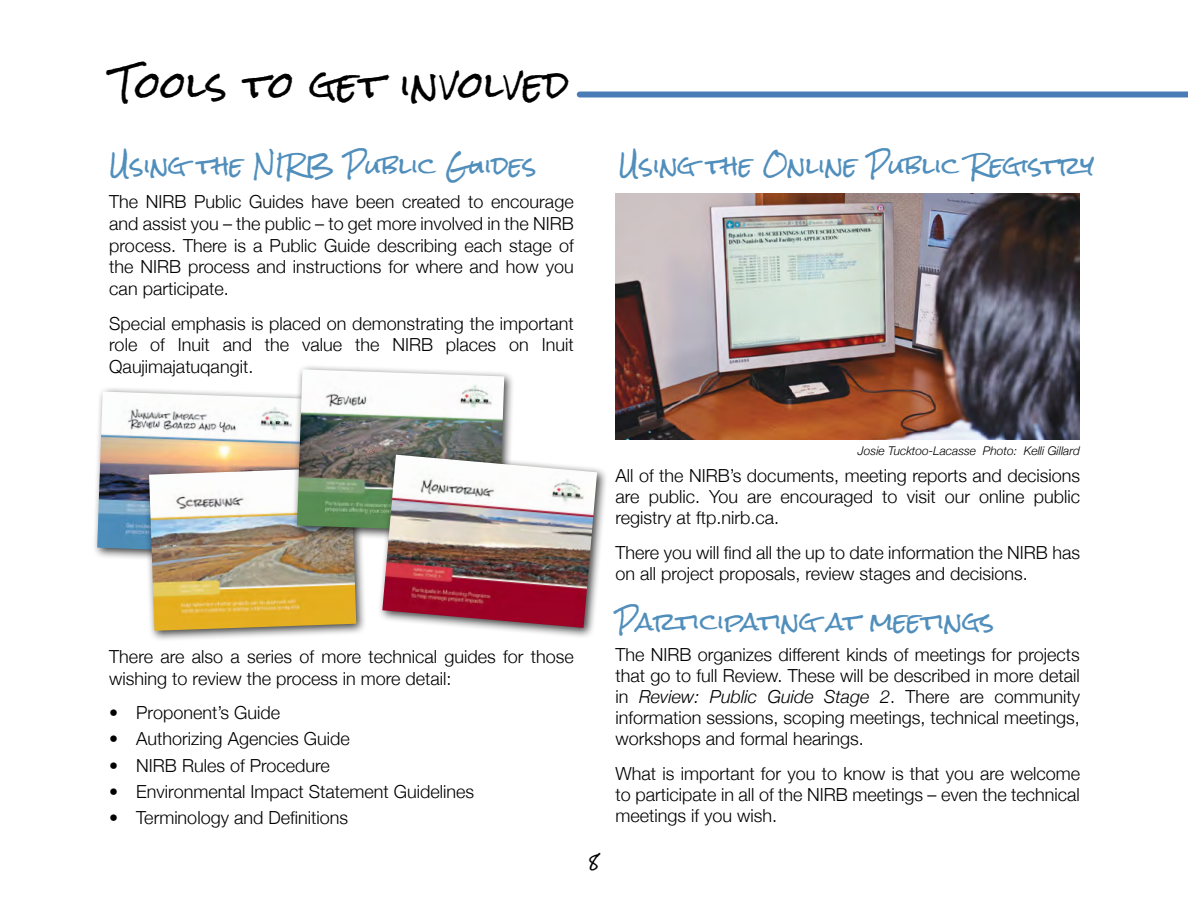
<style>
.page{position:relative;width:1188px;height:918px;background:#fff}
.page>*{position:absolute;margin:0;border:0;box-sizing:border-box;transform-origin:0 0}
.t1{font:36px "Rock Salt";letter-spacing:.02em;color:#000}
.t2{font:24px "Rock Salt";color:#508ebc}
.t3{font:300 18px/21.6px "Helvetica Neue";color:#000;text-align:justify}
.t4{font:15px "Rock Salt";color:#000}
.t5{font:italic 300 12px "Helvetica Neue";color:#000}
.s1{font-style:italic}
</style>
<div class="page">
<img style="left:616px;top:193px;width:464px;height:246px">
<div style="left:92px;top:386px;width:224px;height:180px;background:#000;opacity:.75"></div>
<img style="left:97px;top:392px;width:195px;height:163px">
<div style="left:144px;top:463px;width:223px;height:179px;background:#000;opacity:.75"></div>
<img style="left:149px;top:468px;width:207px;height:163px">
<div style="left:292px;top:364px;width:223px;height:180px;background:#000;opacity:.75"></div>
<img style="left:297px;top:369px;width:207px;height:163px">
<div style="left:377px;top:450px;width:231px;height:189px;background:#000;opacity:.75"></div>
<img style="left:382px;top:455px;width:215px;height:173px">
<div style="left:580px;top:91px;width:608px;height:6px;background:#497cb6"></div>
<h1 class="t1" style="left:112px;top:66px;width:459px">Tools to get involved</h1>
<h2 class="t2" style="left:109px;top:153px;width:429px">Using the NIRB Public Guides</h2>
<h2 class="t2" style="left:619px;top:153px;width:477px">Using the Online Public Registry</h2>
<p class="t3" style="left:109px;top:190px;width:466px">The NIRB Public Guides have been created to encourage and assist you – the public – to get more involved in the NIRB process. There is a Public Guide describing each stage of the NIRB process and instructions for where and how you can participate.</p>
<p class="t3" style="left:109px;top:312px;width:466px">Special emphasis is placed on demonstrating the important role of Inuit and the value the NIRB places on Inuit Qaujimajatuqangit.</p>
<p class="t3" style="left:109px;top:645px;width:466px">There are also a series of more technical guides for those wishing to review the process in more detail:</p>
<p class="t3" style="left:109px;top:701px;width:172px">• Proponent’s Guide</p>
<p class="t3" style="left:109px;top:727px;width:242px">• Authorizing Agencies Guide</p>
<p class="t3" style="left:109px;top:753px;width:222px">• NIRB Rules of Procedure</p>
<p class="t3" style="left:109px;top:779px;width:366px">• Environmental Impact Statement Guidelines</p>
<p class="t3" style="left:109px;top:806px;width:240px">• Terminology and Definitions</p>
<p class="t4" style="left:589px;top:854px;width:12px">8</p>
<p class="t5" style="left:858px;top:441px;width:224px">Josie Tucktoo-Lacasse Photo: Kelli Gillard</p>
<p class="t3" style="left:616px;top:464px;width:466px;line-height:21px">All of the NIRB’s documents, meeting reports and decisions are public. You are encouraged to visit our online public registry at ftp.nirb.ca.</p>
<p class="t3" style="left:616px;top:541px;width:466px;line-height:21px">There you will find all the up to date information the NIRB has on all project proposals, review stages and decisions.</p>
<h2 class="t2" style="left:616px;top:608px;width:380px">Participating at meetings</h2>
<p class="t3" style="left:616px;top:643px;width:466px;line-height:21px">The NIRB organizes different kinds of meetings for projects that go to full Review. These will be described in more detail in <span class="s1">Review: Public Guide Stage 2</span>. There are community information sessions, scoping meetings, technical meetings, workshops and formal hearings.</p>
<p class="t3" style="left:616px;top:762px;width:466px">What is important for you to know is that you are welcome to participate in all of the NIRB meetings – even the technical meetings if you wish.</p>
</div>
